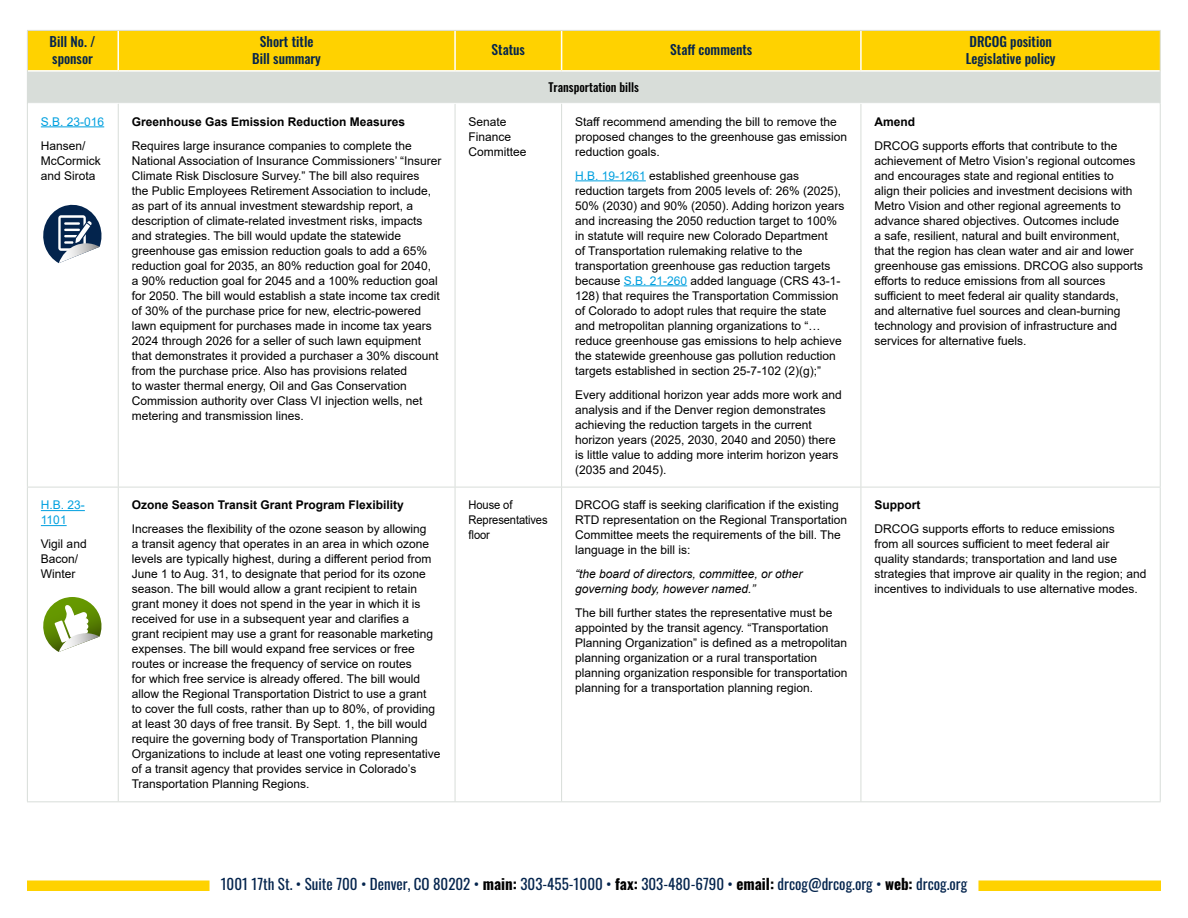
<style>
.page{position:relative;width:1188px;height:918px;background:#fff}
.page>*{position:absolute;margin:0;border:0;box-sizing:border-box;transform-origin:0 0}
.t1{font:15px "Oswald";color:#04244d}
.t2{font:500 13.5px/16.2px "Oswald";color:#04244d}
.t3{font:12px/15px "Arial";color:#000}
.t4{font:700 12px "Arial";color:#000}
.t5{font:italic 12px/15px "Arial";color:#000}
.t6{font:12px/15px "Arial";color:#000;scale:.93 1}
.t7{font:12px/15px "Arial";color:#00a0df}
.t8{font:500 12px "Oswald";color:#000}
.s1{color:#00a0df}
.s2{font-weight:700;color:#000}
</style>
<div class="page">
<div style="left:978px;top:880px;width:183px;height:11px;background:#ffd200"></div>
<div style="left:27px;top:880px;width:183px;height:11px;background:#ffd200"></div>
<div style="left:28px;top:31px;width:1132px;height:39px;background:#ffd200"></div>
<div style="left:27px;top:71px;width:1133px;height:32px;background:#d8ddd9"></div>
<hr style="left:118px;top:104px;width:1px;height:383px;background:#d8ddd9">
<hr style="left:455px;top:104px;width:1px;height:383px;background:#d8ddd9">
<hr style="left:561px;top:104px;width:1px;height:383px;background:#d8ddd9">
<hr style="left:861px;top:104px;width:1px;height:383px;background:#d8ddd9">
<hr style="left:118px;top:487px;width:1px;height:314px;background:#d8ddd9">
<hr style="left:455px;top:487px;width:1px;height:314px;background:#d8ddd9">
<hr style="left:561px;top:487px;width:1px;height:314px;background:#d8ddd9">
<hr style="left:861px;top:487px;width:1px;height:314px;background:#d8ddd9">
<hr style="left:118px;top:31px;width:1px;height:39px;background:#fff">
<hr style="left:454px;top:31px;width:2px;height:39px;background:#fff">
<hr style="left:561px;top:31px;width:1px;height:39px;background:#fff">
<hr style="left:860px;top:31px;width:2px;height:39px;background:#fff">
<hr style="left:28px;top:70px;width:90px;height:2px;background:#fff">
<hr style="left:118px;top:70px;width:337px;height:2px;background:#fff">
<hr style="left:455px;top:70px;width:107px;height:2px;background:#fff">
<hr style="left:562px;top:70px;width:299px;height:2px;background:#fff">
<hr style="left:861px;top:70px;width:299px;height:2px;background:#fff">
<hr style="left:1160px;top:71px;width:1px;height:32px;background:#d8ddd9">
<hr style="left:27px;top:30px;width:91px;height:1px;background:#d8ddd9">
<hr style="left:27px;top:31px;width:1px;height:40px;background:#d8ddd9">
<hr style="left:118px;top:30px;width:337px;height:1px;background:#d8ddd9">
<hr style="left:455px;top:30px;width:107px;height:1px;background:#d8ddd9">
<hr style="left:562px;top:30px;width:299px;height:1px;background:#d8ddd9">
<hr style="left:861px;top:30px;width:300px;height:1px;background:#d8ddd9">
<hr style="left:1160px;top:31px;width:1px;height:40px;background:#d8ddd9">
<hr style="left:27px;top:103px;width:1px;height:384px;background:#d8ddd9">
<hr style="left:1160px;top:103px;width:1px;height:384px;background:#d8ddd9">
<hr style="left:27px;top:487px;width:91px;height:1px;background:#d8ddd9">
<hr style="left:27px;top:487px;width:1px;height:314px;background:#d8ddd9">
<hr style="left:118px;top:487px;width:337px;height:1px;background:#d8ddd9">
<hr style="left:455px;top:487px;width:107px;height:1px;background:#d8ddd9">
<hr style="left:562px;top:487px;width:299px;height:1px;background:#d8ddd9">
<hr style="left:861px;top:487px;width:300px;height:1px;background:#d8ddd9">
<hr style="left:1160px;top:487px;width:1px;height:314px;background:#d8ddd9">
<hr style="left:27px;top:801px;width:91px;height:1px;background:#d8ddd9">
<hr style="left:118px;top:801px;width:337px;height:1px;background:#d8ddd9">
<hr style="left:455px;top:801px;width:107px;height:1px;background:#d8ddd9">
<hr style="left:562px;top:801px;width:299px;height:1px;background:#d8ddd9">
<hr style="left:861px;top:801px;width:300px;height:1px;background:#d8ddd9">
<hr style="left:41px;top:126px;width:63px;height:1px;background:#00a0df">
<hr style="left:575px;top:180px;width:71px;height:1px;background:#00a0df">
<hr style="left:624px;top:285px;width:63px;height:1px;background:#00a0df">
<hr style="left:41px;top:510px;width:44px;height:1px;background:#00a0df">
<svg style="left:41px;top:525px;width:26px;height:1px"></svg>
<svg style="left:43px;top:205px;width:59px;height:58px"></svg>
<svg style="left:43px;top:597px;width:59px;height:55px"></svg>
<p class="t2" style="left:50px;top:35px;width:48px">Bill No. / sponsor</p>
<p class="t2" style="left:252px;top:35px;width:70px;text-align:center">Short title<br>Bill summary</p>
<p class="t2" style="left:492px;top:43px;width:35px">Status</p>
<p class="t2" style="left:670px;top:43px;width:84px">Staff comments</p>
<p class="t2" style="left:966px;top:35px;width:91px">DRCOG position<br>Legislative policy</p>
<p class="t8" style="left:549px;top:81px;width:92px">Transportation bills</p>
<p class="t7" style="left:41px;top:114px;width:65px">S.B. 23-016</p>
<p class="t3" style="left:41px;top:138px;width:61px">Hansen/<br>McCormick and Sirota</p>
<p class="t4" style="left:132px;top:113px;width:275px">Greenhouse Gas Emission Reduction Measures</p>
<p class="t3" style="left:132px;top:138px;width:311px">Requires large insurance companies to complete the National Association of Insurance Commissioners’ “Insurer Climate Risk Disclosure Survey.” The bill also requires<br>the Public Employees Retirement Association to include, as part of its annual investment stewardship report, a description of climate-related investment risks, impacts and strategies. The bill would update the statewide greenhouse gas emission reduction goals to add a 65% reduction goal for 2035, an 80% reduction goal for 2040,<br>a 90% reduction goal for 2045 and a 100% reduction goal for 2050. The bill would establish a state income tax credit of 30% of the purchase price for new, electric-powered lawn equipment for purchases made in income tax years 2024 through 2026 for a seller of such lawn equipment that demonstrates it provided a purchaser a 30% discount from the purchase price. Also has provisions related<br>to waster thermal energy, Oil and Gas Conservation Commission authority over Class VI injection wells, net metering and transmission lines.</p>
<p class="t3" style="left:469px;top:114px;width:60px">Senate<br>Finance<br>Committee</p>
<p class="t3" style="left:575px;top:114px;width:274px">Staff recommend amending the bill to remove the proposed changes to the greenhouse gas emission reduction goals.</p>
<p class="t3" style="left:575px;top:168px;width:271px"><span class="s1">H.B. 19-1261</span> established greenhouse gas reduction targets from 2005 levels of: 26% (2025), 50% (2030) and 90% (2050). Adding horizon years and increasing the 2050 reduction target to 100% in statute will require new Colorado Department<br>of Transportation rulemaking relative to the transportation greenhouse gas reduction targets because <span class="s1">S.B. 21-260</span> added language (CRS 43-1- 128) that requires the Transportation Commission of Colorado to adopt rules that require the state and metropolitan planning organizations to “… reduce greenhouse gas emissions to help achieve the statewide greenhouse gas pollution reduction targets established in section 25-7-102 (2)(g);”</p>
<p class="t3" style="left:575px;top:387px;width:268px">Every additional horizon year adds more work and analysis and if the Denver region demonstrates achieving the reduction targets in the current horizon years (2025, 2030, 2040 and 2050) there is little value to adding more interim horizon years (2035 and 2045).</p>
<p class="t4" style="left:874px;top:113px;width:42px">Amend</p>
<p class="t3" style="left:874px;top:138px;width:270px">DRCOG supports efforts that contribute to the achievement of Metro Vision’s regional outcomes and encourages state and regional entities to<br>align their policies and investment decisions with Metro Vision and other regional agreements to advance shared objectives. Outcomes include<br>a safe, resilient, natural and built environment,<br>that the region has clean water and air and lower greenhouse gas emissions. DRCOG also supports efforts to reduce emissions from all sources sufficient to meet federal air quality standards,<br>and alternative fuel sources and clean-burning technology and provision of infrastructure and services for alternative fuels.</p>
<p class="t7" style="left:41px;top:498px;width:46px">H.B. 23-<br>1101</p>
<p class="t3" style="left:41px;top:537px;width:47px">Vigil and<br>Bacon/<br>Winter</p>
<p class="t4" style="left:132px;top:497px;width:274px">Ozone Season Transit Grant Program Flexibility</p>
<p class="t3" style="left:132px;top:522px;width:310px">Increases the flexibility of the ozone season by allowing<br>a transit agency that operates in an area in which ozone levels are typically highest, during a different period from June 1 to Aug. 31, to designate that period for its ozone season. The bill would allow a grant recipient to retain grant money it does not spend in the year in which it is received for use in a subsequent year and clarifies a<br>grant recipient may use a grant for reasonable marketing expenses. The bill would expand free services or free routes or increase the frequency of service on routes<br>for which free service is already offered. The bill would allow the Regional Transportation District to use a grant<br>to cover the full costs, rather than up to 80%, of providing at least 30 days of free transit. By Sept. 1, the bill would require the governing body of Transportation Planning Organizations to include at least one voting representative of a transit agency that provides service in Colorado’s Transportation Planning Regions.</p>
<p class="t6" style="left:469px;top:498px;width:87px">House of<br>Representatives floor</p>
<p class="t3" style="left:575px;top:498px;width:273px">DRCOG staff is seeking clarification if the existing RTD representation on the Regional Transportation Committee meets the requirements of the bill. The language in the bill is:</p>
<p class="t5" style="left:575px;top:567px;width:229px">“the board of directors, committee, or other governing body, however named.”</p>
<p class="t3" style="left:575px;top:606px;width:274px">The bill further states the representative must be appointed by the transit agency. “Transportation Planning Organization” is defined as a metropolitan planning organization or a rural transportation planning organization responsible for transportation planning for a transportation planning region.</p>
<p class="t4" style="left:874px;top:497px;width:47px">Support</p>
<p class="t3" style="left:874px;top:522px;width:274px">DRCOG supports efforts to reduce emissions<br>from all sources sufficient to meet federal air quality standards; transportation and land use strategies that improve air quality in the region; and incentives to individuals to use alternative modes.</p>
<p class="t1" style="left:221px;top:871px;width:748px">1001 17th St. • Suite 700 • Denver, CO 80202 • <span class="s2">main:</span> 303-455-1000 • <span class="s2">fax:</span> 303-480-6790 • <span class="s2">email:</span> drcog@drcog.org • <span class="s2">web:</span> drcog.org</p>
</div>
